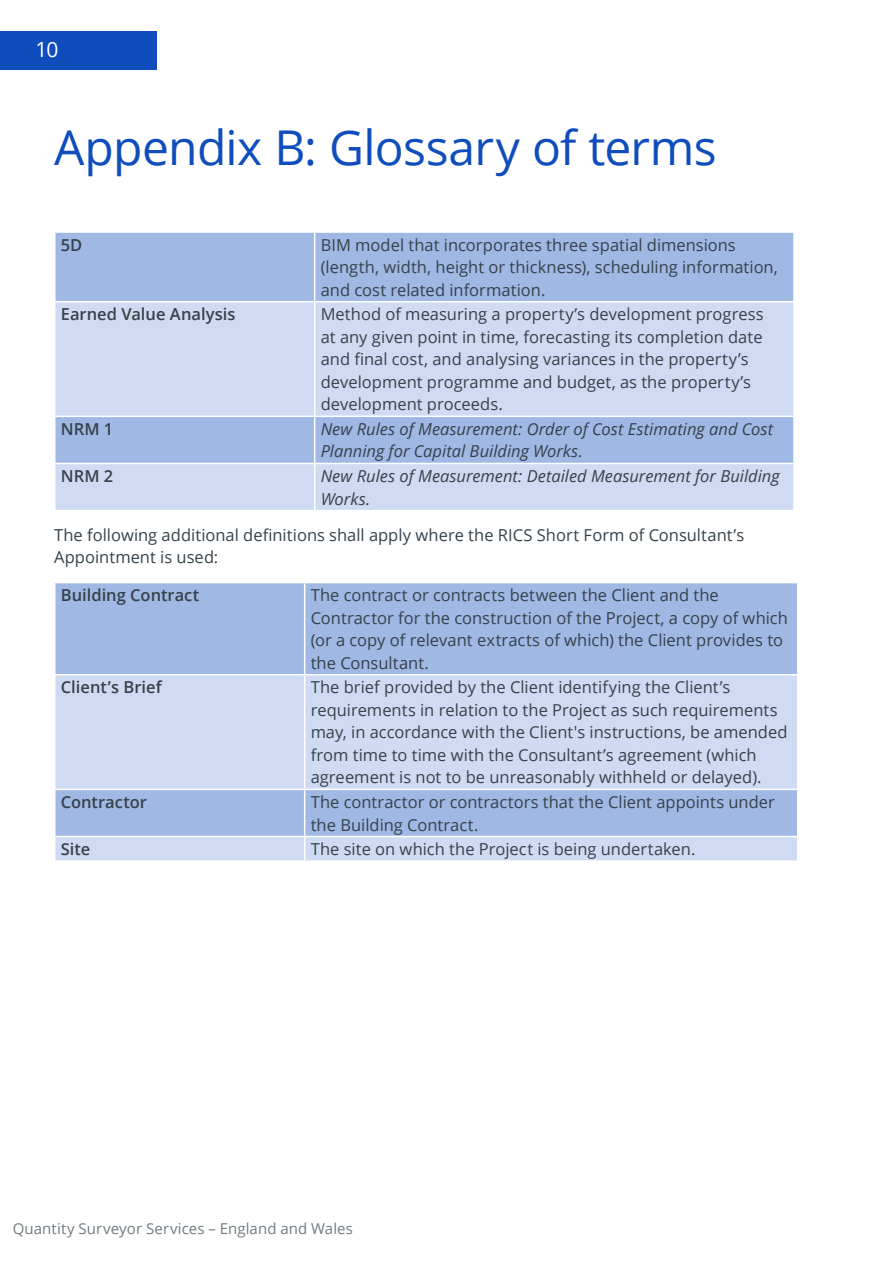
<style>
.page{position:relative;width:893px;height:1263px;background:#fff}
.page>*{position:absolute;margin:0;border:0;box-sizing:border-box;transform-origin:0 0}
.Heading_1{font:48px "Open Sans";letter-spacing:-.015em;color:#0f4dbc}
.t1{font:21px "Open Sans";color:#fff}
.Body_Text{font:16.5px/22.5px "Open Sans";color:#36424a}
.Body_Text-2{font:italic 16.5px/22.5px "Open Sans";color:#36424a}
.Body_Text-3{font:600 16.5px "Open Sans";color:#36424a}
.t2{font:15px "Open Sans";letter-spacing:.005em;color:#727b80}
</style>
<div class="page">
<div style="left:0;top:31px;width:157px;height:39px;background:#0f4dbc"></div>
<div style="left:56px;top:233px;width:737px;height:68px;background:#9fb8e4"></div>
<svg style="left:56px;top:302px;width:737px;height:208px;background:#c4d3ee"></svg>
<hr style="left:314px;top:233px;width:1px;height:68px;background:#fff">
<hr style="left:314px;top:302px;width:1px;height:114px;background:#fff">
<hr style="left:54px;top:416px;width:261px;height:1px;background:#fff">
<hr style="left:315px;top:416px;width:480px;height:1px;background:#fff">
<hr style="left:314px;top:417px;width:1px;height:46px;background:#fff">
<hr style="left:54px;top:463px;width:261px;height:1px;background:#fff">
<hr style="left:315px;top:463px;width:480px;height:1px;background:#fff">
<hr style="left:314px;top:464px;width:1px;height:46px;background:#fff">
<div style="left:56px;top:583px;width:741px;height:91px;background:#9fb8e4"></div>
<svg style="left:56px;top:675px;width:741px;height:185px;background:#c3d2ee"></svg>
<hr style="left:304px;top:583px;width:1px;height:91px;background:#fff">
<hr style="left:304px;top:675px;width:1px;height:114px;background:#fff">
<hr style="left:54px;top:789px;width:251px;height:1px;background:#fff">
<hr style="left:305px;top:789px;width:493px;height:1px;background:#fff">
<hr style="left:304px;top:790px;width:1px;height:46px;background:#fff">
<hr style="left:54px;top:836px;width:251px;height:1px;background:#fff">
<hr style="left:305px;top:836px;width:493px;height:1px;background:#fff">
<svg style="left:304px;top:837px;width:1px;height:23px"></svg>
<p class="t1" style="left:35px;top:35px;width:24px">10</p>
<p class="Heading_1" style="left:54px;top:114px;width:664px">Appendix B: Glossary of terms</p>
<p class="Body_Text-3" style="left:61px;top:233px;width:23px">5D</p>
<p class="Body_Text" style="left:321px;top:233px;width:459px">BIM model that incorporates three spatial dimensions (length, width, height or thickness), scheduling information, and cost related information.</p>
<p class="Body_Text-3" style="left:61px;top:303px;width:176px">Earned Value Analysis</p>
<p class="Body_Text" style="left:321px;top:303px;width:444px">Method of measuring a property’s development progress at any given point in time, forecasting its completion date and final cost, and analysing variances in the property’s development programme and budget, as the property’s development proceeds.</p>
<p class="Body_Text-3" style="left:61px;top:418px;width:54px">NRM 1</p>
<p class="Body_Text-2" style="left:321px;top:417px;width:454px">New Rules of Measurement: Order of Cost Estimating and Cost<br>Planning for Capital Building Works.</p>
<p class="Body_Text-3" style="left:61px;top:465px;width:54px">NRM 2</p>
<p class="Body_Text-2" style="left:321px;top:464px;width:460px">New Rules of Measurement: Detailed Measurement for Building<br>Works.</p>
<p class="Body_Text" style="left:54px;top:523px;width:692px">The following additional definitions shall apply where the RICS Short Form of Consultant’s<br>Appointment is used:</p>
<p class="Body_Text-3" style="left:61px;top:584px;width:140px">Building Contract</p>
<p class="Body_Text" style="left:311px;top:584px;width:479px">The contract or contracts between the Client and the Contractor for the construction of the Project, a copy of which (or a copy of relevant extracts of which) the Client provides to the Consultant.</p>
<p class="Body_Text-3" style="left:61px;top:676px;width:103px">Client’s Brief</p>
<p class="Body_Text" style="left:311px;top:676px;width:478px">The brief provided by the Client identifying the Client’s requirements in relation to the Project as such requirements may, in accordance with the Client's instructions, be amended from time to time with the Consultant’s agreement (which agreement is not to be unreasonably withheld or delayed).</p>
<p class="Body_Text-3" style="left:61px;top:791px;width:88px">Contractor</p>
<p class="Body_Text" style="left:311px;top:790px;width:466px">The contractor or contractors that the Client appoints under the Building Contract.</p>
<p class="Body_Text-3" style="left:61px;top:838px;width:31px">Site</p>
<p class="Body_Text" style="left:311px;top:837px;width:384px">The site on which the Project is being undertaken.</p>
<p class="t2" style="left:13px;top:1218px;width:342px">Quantity Surveyor Services – England and Wales</p>
</div>
